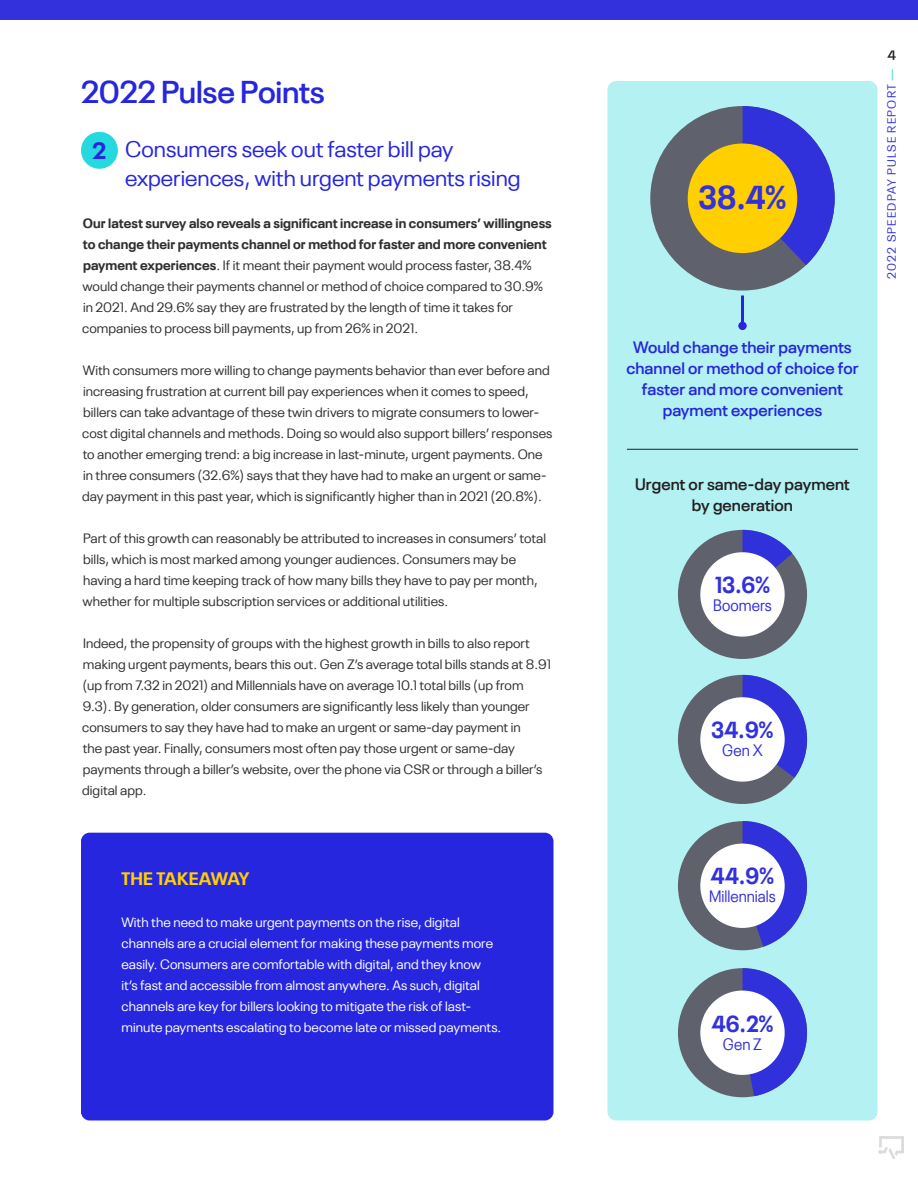
<style>
.page{position:relative;width:918px;height:1188px;background:#fff}
.page>*{position:absolute;margin:0;border:0;box-sizing:border-box;transform-origin:0 0}
.Body{font:700 33px "Neue Plak";color:#3231dc;scale:.91 1}
.t1{font:600 31.5px "Neue Plak";letter-spacing:-.005em;color:#2626de}
.t2{font:700 23.55px "Neue Plak";color:#2626de}
.Body-2{font:700 23.1px "Neue Plak";letter-spacing:.005em;color:#3231dc;scale:.91 1}
.t3{font:22.5px/28.5px "Neue Plak";color:#2626de}
.t4{font:700 18px "Neue Plak";letter-spacing:.005em;color:#ffcf00}
.Body-3{font:600 16.5px/21px "Neue Plak";letter-spacing:.005em;color:#2726da;text-align:center}
.Body-4{font:600 16.5px/21px "Neue Plak";letter-spacing:.005em;color:#231f20;text-align:center}
.Body-5{font:16.5px "Neue Plak";color:#3231dc;scale:.91 1}
.Body-6{font:13.5px/21px "Neue Plak";letter-spacing:.005em;color:#312f30}
.Body-7{font:13.5px/21px "Neue Plak";letter-spacing:.005em;color:#fff}
.t5{font:600 13.5px "Neue Plak";color:#231f20}
.t6{font:12px "Neue Plak";letter-spacing:.1em;color:#3131df}
.s1{font-weight:700}
.s2{color:#31dbdd}
</style>
<div class="page">
<div style="left:0;top:0;width:918px;height:19px;background:#3231dc"></div>
<svg style="left:878px;top:1136px;width:26px;height:23px"></svg>
<div style="left:81px;top:833px;width:472px;height:287px;background:#2626de;border-radius:9px"></div>
<div style="left:608px;top:81px;width:270px;height:1039px;background:#b3f1f3;border-radius:9px"></div>
<div style="left:81px;top:132px;width:37px;height:37px;background:#26d9de;border-radius:50%"></div>
<div style="left:650px;top:106px;width:185px;height:185px;background:#5f626d;border-radius:50%"></div>
<svg style="left:743px;top:106px;width:92px;height:159px"></svg>
<div style="left:688px;top:144px;width:109px;height:109px;background:#ffcf00;border-radius:50%"></div>
<hr style="left:741px;top:296px;width:3px;height:30px;background:#2626d9">
<div style="left:738px;top:322px;width:9px;height:8px;background:#2626d9;border-radius:50%"></div>
<hr style="left:627px;top:449px;width:231px;height:1px;background:#231f20">
<div style="left:678px;top:530px;width:129px;height:129px;background:#5f626d;border-radius:50%"></div>
<svg style="left:743px;top:530px;width:49px;height:58px"></svg>
<div style="left:700px;top:552px;width:85px;height:85px;background:#fff;border-radius:50%"></div>
<div style="left:678px;top:675px;width:129px;height:129px;background:#5f626d;border-radius:50%"></div>
<svg style="left:743px;top:675px;width:64px;height:103px"></svg>
<div style="left:700px;top:697px;width:85px;height:85px;background:#fff;border-radius:50%"></div>
<div style="left:678px;top:821px;width:129px;height:129px;background:#5f626d;border-radius:50%"></div>
<svg style="left:743px;top:821px;width:64px;height:126px"></svg>
<div style="left:700px;top:844px;width:85px;height:84px;background:#fff;border-radius:50%"></div>
<div style="left:678px;top:968px;width:129px;height:129px;background:#5f626d;border-radius:50%"></div>
<svg style="left:743px;top:968px;width:64px;height:128px"></svg>
<div style="left:700px;top:991px;width:85px;height:84px;background:#fff;border-radius:50%"></div>
<p class="t1" style="left:81px;top:67px;width:245px">2022 Pulse Points</p>
<p class="t3" style="left:125px;top:133px;width:397px">Consumers seek out faster bill pay experiences, with urgent payments rising</p>
<p class="Body-6" style="left:82px;top:211px;width:471px"><span class="s1">Our latest survey also reveals a significant increase in consumers’ willingness to change their payments channel or method for faster and more convenient payment experiences</span>. If it meant their payment would process faster, 38.4% would change their payments channel or method of choice compared to 30.9% in 2021. And 29.6% say they are frustrated by the length of time it takes for companies to process bill payments, up from 26% in 2021.</p>
<p class="Body-6" style="left:82px;top:358px;width:472px">With consumers more willing to change payments behavior than ever before and increasing frustration at current bill pay experiences when it comes to speed, billers can take advantage of these twin drivers to migrate consumers to lower&shy;cost digital channels and methods. Doing so would also support billers’ responses to another emerging trend: a big increase in last-minute, urgent payments. One in three consumers (32.6%) says that they have had to make an urgent or same&shy;day payment in this past year, which is significantly higher than in 2021 (20.8%).</p>
<p class="Body-6" style="left:83px;top:526px;width:465px">Part of this growth can reasonably be attributed to increases in consumers’ total bills, which is most marked among younger audiences. Consumers may be having a hard time keeping track of how many bills they have to pay per month, whether for multiple subscription services or additional utilities.</p>
<p class="Body-6" style="left:82px;top:631px;width:470px">Indeed, the propensity of groups with the highest growth in bills to also report making urgent payments, bears this out. Gen Z’s average total bills stands at 8.91 (up from 7.32 in 2021) and Millennials have on average 10.1 total bills (up from 9.3). By generation, older consumers are significantly less likely than younger consumers to say they have had to make an urgent or same-day payment in<br>the past year. Finally, consumers most often pay those urgent or same-day payments through a biller’s website, over the phone via CSR or through a biller’s digital app.</p>
<p class="t2" style="left:93px;top:132px;width:15px">2</p>
<p class="t4" style="left:122px;top:865px;width:129px">THE TAKEAWAY</p>
<p class="Body-7" style="left:122px;top:911px;width:381px">With the need to make urgent payments on the rise, digital channels are a crucial element for making these payments more easily. Consumers are comfortable with digital, and they know<br>it’s fast and accessible from almost anywhere. As such, digital channels are key for billers looking to mitigate the risk of last&shy;minute payments escalating to become late or missed payments.</p>
<p class="Body" style="left:699px;top:171px;width:97px">38.4%</p>
<p class="Body-3" style="left:626px;top:335px;width:234px">Would change their payments channel or method of choice for faster and more convenient payment experiences</p>
<p class="Body-4" style="left:635px;top:472px;width:216px">Urgent or same-day payment by generation</p>
<p class="Body-2" style="left:715px;top:567px;width:62px">13.6%</p>
<p class="Body-5" style="left:713px;top:593px;width:66px">Boomers</p>
<p class="t5" style="left:888px;top:44px;width:10px">4</p>
<p class="t6" style="left:882px;top:279px;width:212px;rotate:-90deg">2022 SPEEDPAY PULSE REPORT <span class="s2">—</span></p>
<p class="Body-2" style="left:712px;top:712px;width:69px">34.9%</p>
<p class="Body-5" style="left:722px;top:738px;width:46px">Gen X</p>
<p class="Body-2" style="left:711px;top:858px;width:71px">44.9%</p>
<p class="Body-5" style="left:709px;top:884px;width:75px">Millennials</p>
<p class="Body-2" style="left:712px;top:1005px;width:69px">46.2%</p>
<p class="Body-5" style="left:723px;top:1031px;width:45px">Gen Z</p>
</div>
